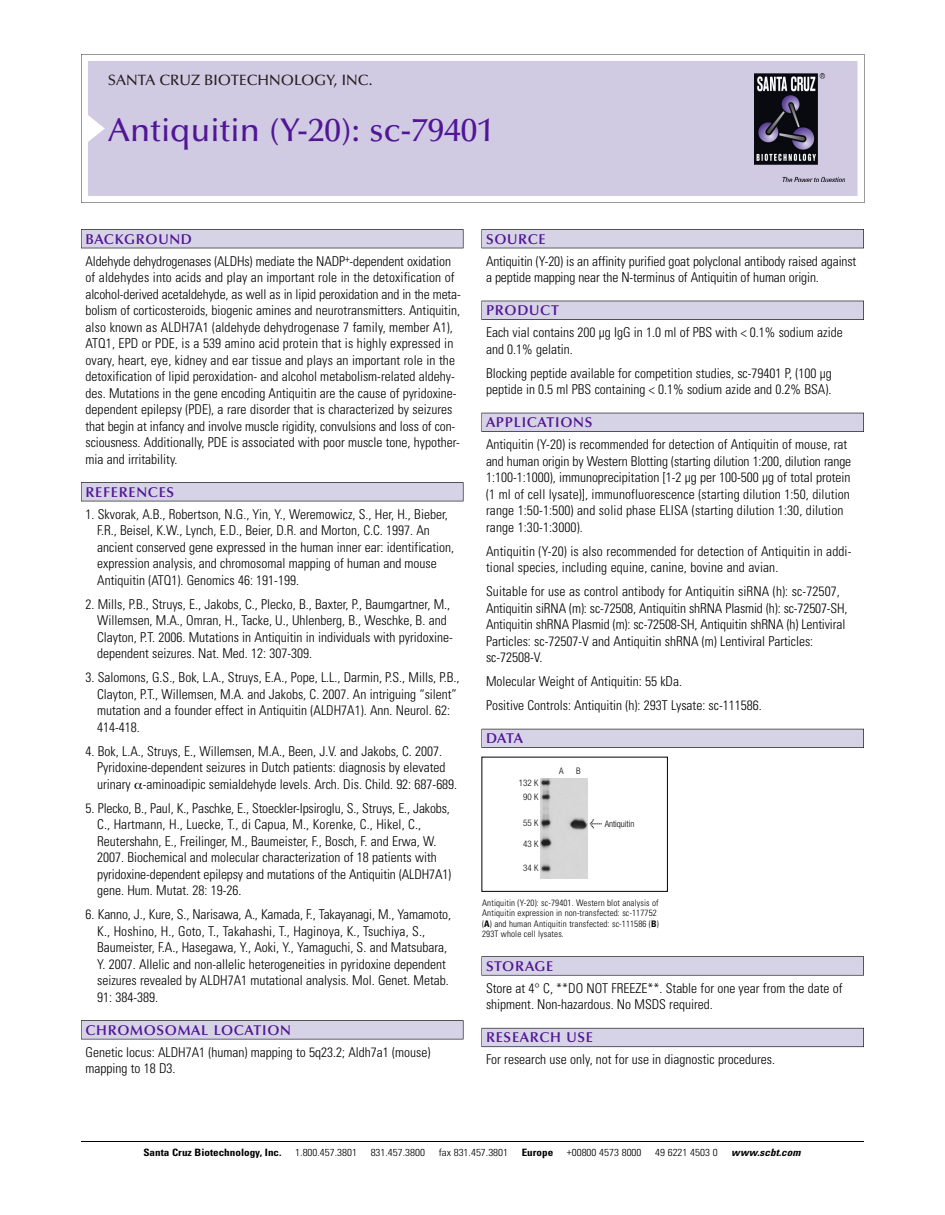
<style>
.page{position:relative;width:945px;height:1215px;background:#fff}
.page>*{position:absolute;margin:0;border:0;box-sizing:border-box;transform-origin:0 0}
.t1{font:500 33px "Optima";color:#511695}
.t2{font:500 15px "Optima";color:#231f20}
.t3{font:600 14.25px "Optima";letter-spacing:.05em;color:#511695}
.t4{font:300 condensed 13.5px/16.5px "Univers";color:#000}
.t5{font:300 condensed 10.2px "Univers";color:#000;scale:1.1 1}
.t6{font:700 condensed 10.2px "Univers";color:#000;scale:1.1 1}
.t7{font:italic 700 condensed 10.2px "Univers";letter-spacing:.005em;color:#000;scale:1.1 1}
.t8{font:300 condensed 9px/10.5px "Univers";letter-spacing:.015em;color:#000}
.t9{font:300 condensed 9px/14.2px "Helvetica Neue";color:#000;text-align:center}
.s1{font-family:"Meta Plus";font-weight:400;font-stretch:normal;font-size:10.5px}
.s2{font-weight:700}
</style>
<div class="page">
<svg style="left:81px;top:54px;width:783px;height:149px"></svg>
<div style="left:88px;top:61px;width:769px;height:135px;background:#d1cae3"></div>
<img style="left:755px;top:74px;width:90px;height:108px">
<div style="left:81px;top:229px;width:382px;height:19px;background:#525156"></div>
<div style="left:81px;top:230px;width:382px;height:18px;background:#d7d3e7"></div>
<div style="left:81px;top:482px;width:382px;height:19px;background:#525155"></div>
<div style="left:81px;top:483px;width:382px;height:18px;background:#d7d3e7"></div>
<div style="left:81px;top:1020px;width:382px;height:19px;background:#545357"></div>
<div style="left:81px;top:1021px;width:382px;height:18px;background:#d7d3e7"></div>
<div style="left:482px;top:229px;width:382px;height:19px;background:#525156"></div>
<div style="left:482px;top:230px;width:381px;height:18px;background:#d7d3e7"></div>
<div style="left:482px;top:301px;width:382px;height:19px;background:#515055"></div>
<div style="left:482px;top:301px;width:381px;height:18px;background:#d7d3e7"></div>
<div style="left:482px;top:413px;width:382px;height:19px;background:#525158"></div>
<div style="left:482px;top:413px;width:381px;height:18px;background:#d7d3e7"></div>
<div style="left:482px;top:729px;width:382px;height:19px;background:#54535a"></div>
<div style="left:482px;top:729px;width:381px;height:18px;background:#d7d3e7"></div>
<svg style="left:482px;top:956px;width:382px;height:20px"></svg>
<div style="left:482px;top:957px;width:381px;height:18px;background:#d7d3e7"></div>
<div style="left:482px;top:1028px;width:382px;height:19px;background:#66646e"></div>
<div style="left:482px;top:1028px;width:381px;height:18px;background:#d7d3e7"></div>
<hr style="left:81px;top:1141px;width:783px;height:1px;background:#000">
<div style="left:482px;top:757px;width:186px;height:135px;border:1px solid #000"></div>
<img style="left:541px;top:779px;width:47px;height:100px">
<p class="t2" style="left:108px;top:74px;width:266px">SANTA CRUZ BIOTECHNOLOGY, INC.</p>
<h1 class="t1" style="left:108px;top:117px;width:387px">Antiquitin (Y-20): sc-79401</h1>
<p class="t3" style="left:86px;top:233px;width:108px">BACKGROUND</p>
<p class="t4" style="left:86px;top:254px;width:377px">Aldehyde dehydrogenases (ALDHs) mediate the NADP<sup>+</sup>-dependent oxidation of aldehydes into acids and play an important role in the detoxification of alcohol-derived acetaldehyde, as well as in lipid peroxidation and in the meta&shy;bolism of corticosteroids, biogenic amines and neurotransmitters. Antiquitin, also known as ALDH7A1 (aldehyde dehydrogenase 7 family, member A1), ATQ1, EPD or PDE, is a 539 amino acid protein that is highly expressed in ovary, heart, eye, kidney and ear tissue and plays an important role in the detoxification of lipid peroxidation- and alcohol metabolism-related aldehy&shy;des. Mutations in the gene encoding Antiquitin are the cause of pyridoxine&shy;dependent epilepsy (PDE), a rare disorder that is characterized by seizures that begin at infancy and involve muscle rigidity, convulsions and loss of con&shy;sciousness. Additionally, PDE is associated with poor muscle tone, hypother&shy;mia and irritability.</p>
<p class="t3" style="left:86px;top:486px;width:90px">REFERENCES</p>
<p class="t4" style="left:97px;top:507px;width:359px;text-indent:-12px">1. Skvorak, A.B., Robertson, N.G., Yin, Y., Weremowicz, S., Her, H., Bieber, F.R., Beisel, K.W., Lynch, E.D., Beier, D.R. and Morton, C.C. 1997. An ancient conserved gene expressed in the human inner ear: identification, expression analysis, and chromosomal mapping of human and mouse Antiquitin (ATQ1). Genomics 46: 191-199.</p>
<p class="t4" style="left:97px;top:597px;width:357px;text-indent:-12px">2. Mills, P.B., Struys, E., Jakobs, C., Plecko, B., Baxter, P., Baumgartner, M., Willemsen, M.A., Omran, H., Tacke, U., Uhlenberg, B., Weschke, B. and Clayton, P.T. 2006. Mutations in Antiquitin in individuals with pyridoxine&shy;dependent seizures. Nat. Med. 12: 307-309.</p>
<p class="t4" style="left:97px;top:670px;width:364px;text-indent:-12px">3. Salomons, G.S., Bok, L.A., Struys, E.A., Pope, L.L., Darmin, P.S., Mills, P.B., Clayton, P.T., Willemsen, M.A. and Jakobs, C. 2007. An intriguing “silent” mutation and a founder effect in Antiquitin (ALDH7A1). Ann. Neurol. 62:<br>414-418.</p>
<p class="t4" style="left:97px;top:744px;width:362px;text-indent:-12px">4. Bok, L.A., Struys, E., Willemsen, M.A., Been, J.V. and Jakobs, C. 2007.<br>Pyridoxine-dependent seizures in Dutch patients: diagnosis by elevated urinary -aminoadipic semialdehyde levels. Arch. Dis. Child. 92: 687-689.</p>
<p class="t4" style="left:97px;top:801px;width:356px;text-indent:-12px">5. Plecko, B., Paul, K., Paschke, E., Stoeckler-Ipsiroglu, S., Struys, E., Jakobs, C., Hartmann, H., Luecke, T., di Capua, M., Korenke, C., Hikel, C., Reutershahn, E., Freilinger, M., Baumeister, F., Bosch, F. and Erwa, W.<br>2007. Biochemical and molecular characterization of 18 patients with pyridoxine-dependent epilepsy and mutations of the Antiquitin (ALDH7A1) gene. Hum. Mutat. 28: 19-26.</p>
<p class="t4" style="left:97px;top:907px;width:355px;text-indent:-12px">6. Kanno, J., Kure, S., Narisawa, A., Kamada, F., Takayanagi, M., Yamamoto, K., Hoshino, H., Goto, T., Takahashi, T., Haginoya, K., Tsuchiya, S., Baumeister, F.A., Hasegawa, Y., Aoki, Y., Yamaguchi, S. and Matsubara, Y. 2007. Allelic and non-allelic heterogeneities in pyridoxine dependent seizures revealed by ALDH7A1 mutational analysis. Mol. Genet. Metab.<br>91: 384-389.</p>
<p class="t3" style="left:86px;top:1024px;width:207px">CHROMOSOMAL LOCATION</p>
<p class="t4" style="left:86px;top:1045px;width:346px">Genetic locus: ALDH7A1 (human) mapping to 5q23.2; Aldh7a1 (mouse) mapping to 18 D3.</p>
<p class="t3" style="left:486px;top:233px;width:61px">SOURCE</p>
<p class="t4" style="left:486px;top:254px;width:372px">Antiquitin (Y-20) is an affinity purified goat polyclonal antibody raised against a peptide mapping near the N-terminus of Antiquitin of human origin.</p>
<p class="t3" style="left:486px;top:305px;width:74px">PRODUCT</p>
<p class="t4" style="left:486px;top:325px;width:358px">Each vial contains 200 µg IgG in 1.0 ml of PBS with &lt; 0.1% sodium azide and 0.1% gelatin.</p>
<p class="t4" style="left:486px;top:366px;width:347px">Blocking peptide available for competition studies, sc-79401 P, (100 µg peptide in 0.5 ml PBS containing &lt; 0.1% sodium azide and 0.2% BSA).</p>
<p class="t3" style="left:486px;top:417px;width:108px">APPLICATIONS</p>
<p class="t4" style="left:486px;top:437px;width:367px">Antiquitin (Y-20) is recommended for detection of Antiquitin of mouse, rat and human origin by Western Blotting (starting dilution 1:200, dilution range 1:100-1:1000), immunoprecipitation [1-2 µg per 100-500 µg of total protein (1 ml of cell lysate)], immunofluorescence (starting dilution 1:50, dilution range 1:50-1:500) and solid phase ELISA (starting dilution 1:30, dilution range 1:30-1:3000).</p>
<p class="t4" style="left:486px;top:544px;width:367px">Antiquitin (Y-20) is also recommended for detection of Antiquitin in addi&shy;tional species, including equine, canine, bovine and avian.</p>
<p class="t4" style="left:486px;top:584px;width:363px">Suitable for use as control antibody for Antiquitin siRNA (h): sc-72507, Antiquitin siRNA (m): sc-72508, Antiquitin shRNA Plasmid (h): sc-72507-SH, Antiquitin shRNA Plasmid (m): sc-72508-SH, Antiquitin shRNA (h) Lentiviral Particles: sc-72507-V and Antiquitin shRNA (m) Lentiviral Particles: sc-72508-V.</p>
<p class="t4" style="left:486px;top:671px;width:277px;line-height:24px">Molecular Weight of Antiquitin: 55 kDa.<br>Positive Controls: Antiquitin (h): 293T Lysate: sc-111586.</p>
<p class="t3" style="left:486px;top:733px;width:39px">DATA</p>
<p class="t9" style="left:519px;top:777px;width:21px">132 K<br>90 K</p>
<p class="t9" style="left:523px;top:817px;width:17px">55 K</p>
<p class="t9" style="left:523px;top:838px;width:17px">43 K</p>
<p class="t9" style="left:523px;top:862px;width:17px">34 K</p>
<p class="t9" style="left:559px;top:765px;width:6px">A</p>
<p class="t9" style="left:576px;top:765px;width:6px">B</p>
<p class="t9" style="left:590px;top:817px;width:46px"><span class="s1">&lt;</span> Antiquitin</p>
<p class="t8" style="left:482px;top:898px;width:178px">Antiquitin (Y-20): sc-79401. Western blot analysis of Antiquitin expression in non-transfected: sc-117752 (<span class="s2">A</span>) and human Antiquitin transfected: sc-111586 (<span class="s2">B</span>)<br>293T whole cell lysates.</p>
<p class="t3" style="left:486px;top:960px;width:69px">STORAGE</p>
<p class="t4" style="left:486px;top:981px;width:358px">Store at 4° C, **DO NOT FREEZE**. Stable for one year from the date of shipment. Non-hazardous. No MSDS required.</p>
<p class="t3" style="left:486px;top:1032px;width:109px">RESEARCH USE</p>
<p class="t4" style="left:486px;top:1052px;width:290px">For research use only, not for use in diagnostic procedures.</p>
<p class="t6" style="left:143px;top:1148px;width:127px">Santa Cruz Biotechnology, Inc.</p>
<p class="t5" style="left:295px;top:1148px;width:58px">1.800.457.3801</p>
<p class="t5" style="left:371px;top:1148px;width:51px">831.457.3800</p>
<p class="t5" style="left:439px;top:1148px;width:65px">fax 831.457.3801</p>
<p class="t6" style="left:522px;top:1148px;width:30px">Europe</p>
<p class="t5" style="left:567px;top:1148px;width:69px">+00800 4573 8000</p>
<p class="t5" style="left:655px;top:1148px;width:58px">49 6221 4503 0</p>
<p class="t7" style="left:731px;top:1148px;width:64px">www.scbt.com</p>
</div>
